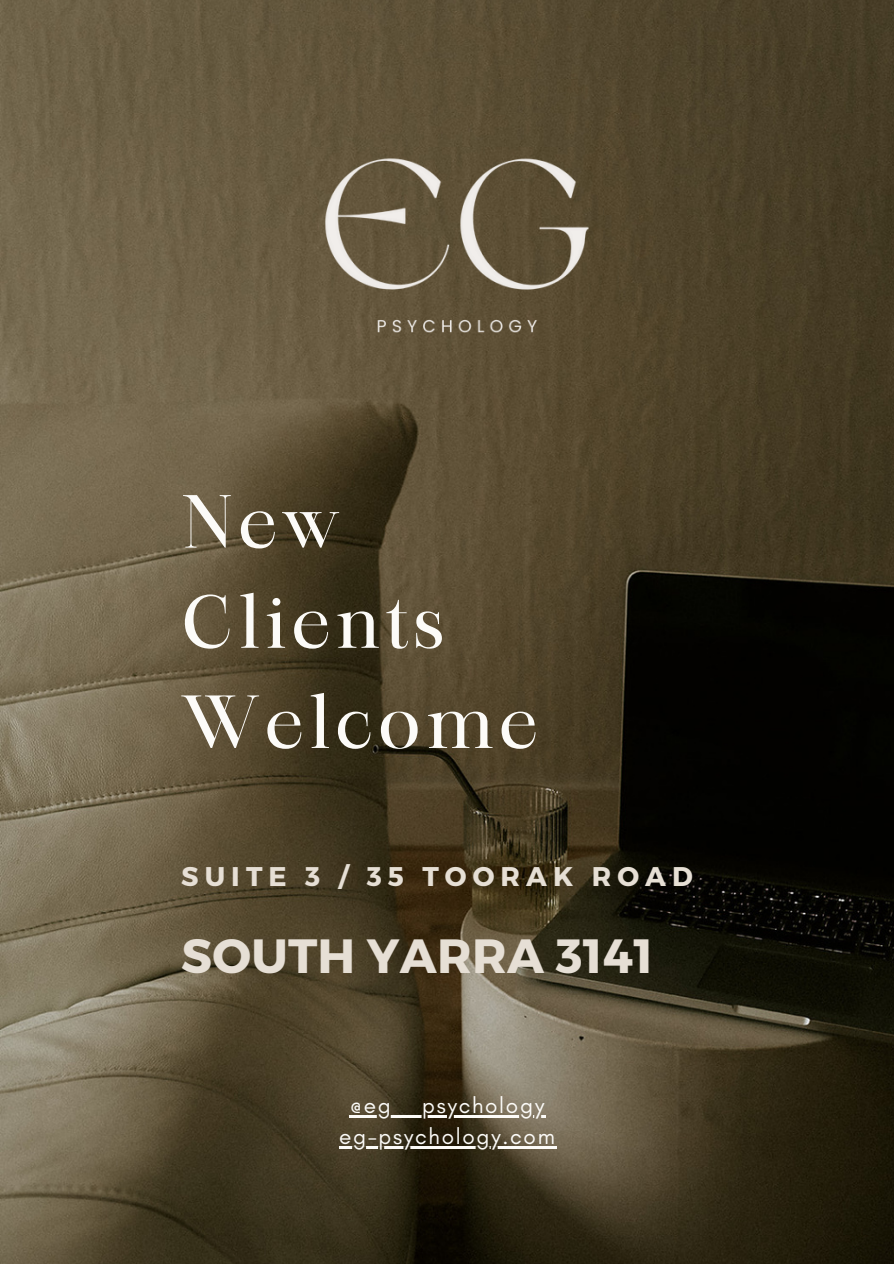
<style>
.page{position:relative;width:894px;height:1264px;background:#fff}
.page>*{position:absolute;margin:0;border:0;box-sizing:border-box;transform-origin:0 0}
.t1{font:72px/100.2px "Maharlika";letter-spacing:.075em;color:#fcfbf8}
.t2{font:700 48px "Montserrat";letter-spacing:.005em;color:#e6dfd5}
.t3{font:700 27px "Montserrat";letter-spacing:.225em;color:#e6dfd5}
.t4{font:22.5px "Glacial Indifference";letter-spacing:.075em;color:#fcfbf8}
</style>
<div class="page">
<img style="left:0;top:0;width:893px;height:1263px">
<img style="left:58px;top:21px;width:829px;height:466px">
<hr style="left:349px;top:1115px;width:197px;height:2px;background:#fcfbf8">
<hr style="left:339px;top:1146px;width:217px;height:2px;background:#fcfbf8">
<h1 class="t1" style="left:181px;top:478px;width:357px">New<br>Clients<br>Welcome</h1>
<h2 class="t3" style="left:181px;top:859px;width:513px">SUITE 3 / 35 TOORAK ROAD</h2>
<h3 class="t2" style="left:181px;top:924px;width:473px">SOUTH YARRA 3141</h3>
<p class="t4" style="left:349px;top:1091px;width:196px">@eg__psychology</p>
<p class="t4" style="left:339px;top:1123px;width:217px">eg-psychology.com</p>
</div>
